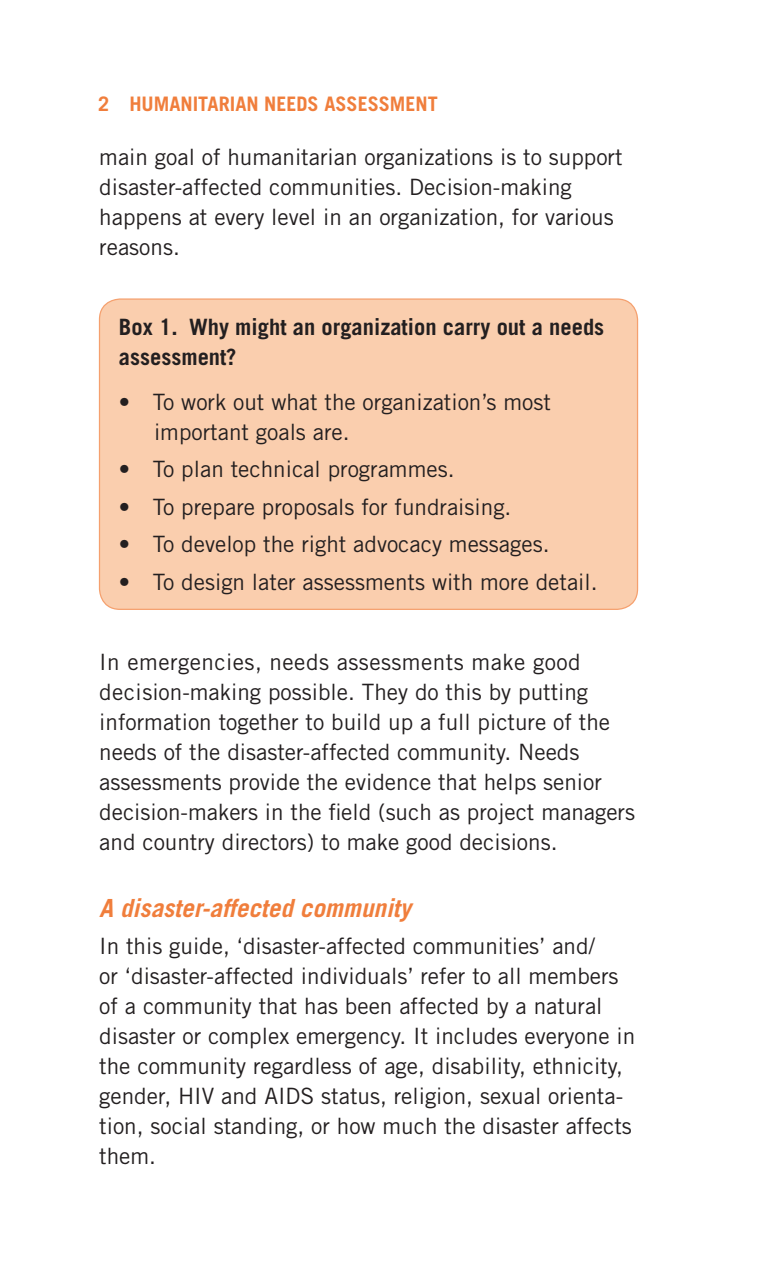
<style>
.page{position:relative;width:780px;height:1276px;background:#fff}
.page>*{position:absolute;margin:0;border:0;box-sizing:border-box;transform-origin:0 0}
.B_Head{font:italic 700 25px "Trade Gothic LT Std";color:#f07e3c}
.Body_text{font:22.5px/30px "Trade Gothic LT Std";color:#231f20}
.Box_Head{font:700 22.5px/30px "Trade Gothic LT Std";color:#231f20}
.t1{font:700 20px "Trade Gothic LT Std";color:#f07e3c}
</style>
<div class="page">
<div style="left:99px;top:299px;width:538px;height:310px;background:#faceae;border-radius:21px"></div>
<p class="t1" style="left:98px;top:91px;width:341px">2 HUMANITARIAN NEEDS ASSESSMENT</p>
<p class="Body_text" style="left:99px;top:142px;width:525px">main goal of humanitarian organizations is to support disaster-affected communities. Decision-making happens at every level in an organization, for various reasons.</p>
<p class="Box_Head" style="left:119px;top:311px;width:487px">Box 1. Why might an organization carry out a needs assessment?</p>
<p class="Body_text" style="left:154px;top:386px;width:398px;text-indent:-35px">• To work out what the organization’s most important goals are.</p>
<p class="Body_text" style="left:119px;top:454px;width:337px">• To plan technical programmes.</p>
<p class="Body_text" style="left:119px;top:491px;width:394px">• To prepare proposals for fundraising.</p>
<p class="Body_text" style="left:119px;top:529px;width:432px">• To develop the right advocacy messages.</p>
<p class="Body_text" style="left:119px;top:566px;width:480px">• To design later assessments with more detail.</p>
<p class="Body_text" style="left:99px;top:646px;width:537px">In emergencies, needs assessments make good decision-making possible. They do this by putting information together to build up a full picture of the needs of the disaster-affected community. Needs assessments provide the evidence that helps senior decision-makers in the field (such as project managers and country directors) to make good decisions.</p>
<p class="B_Head" style="left:99px;top:893px;width:313px">A disaster-affected community</p>
<p class="Body_text" style="left:99px;top:931px;width:537px">In this guide, ‘disaster-affected communities’ and/<br>or ‘disaster-affected individuals’ refer to all members of a community that has been affected by a natural disaster or complex emergency. It includes everyone in the community regardless of age, disability, ethnicity, gender, HIV and AIDS status, religion, sexual orienta&shy;tion, social standing, or how much the disaster affects them.</p>
</div>
